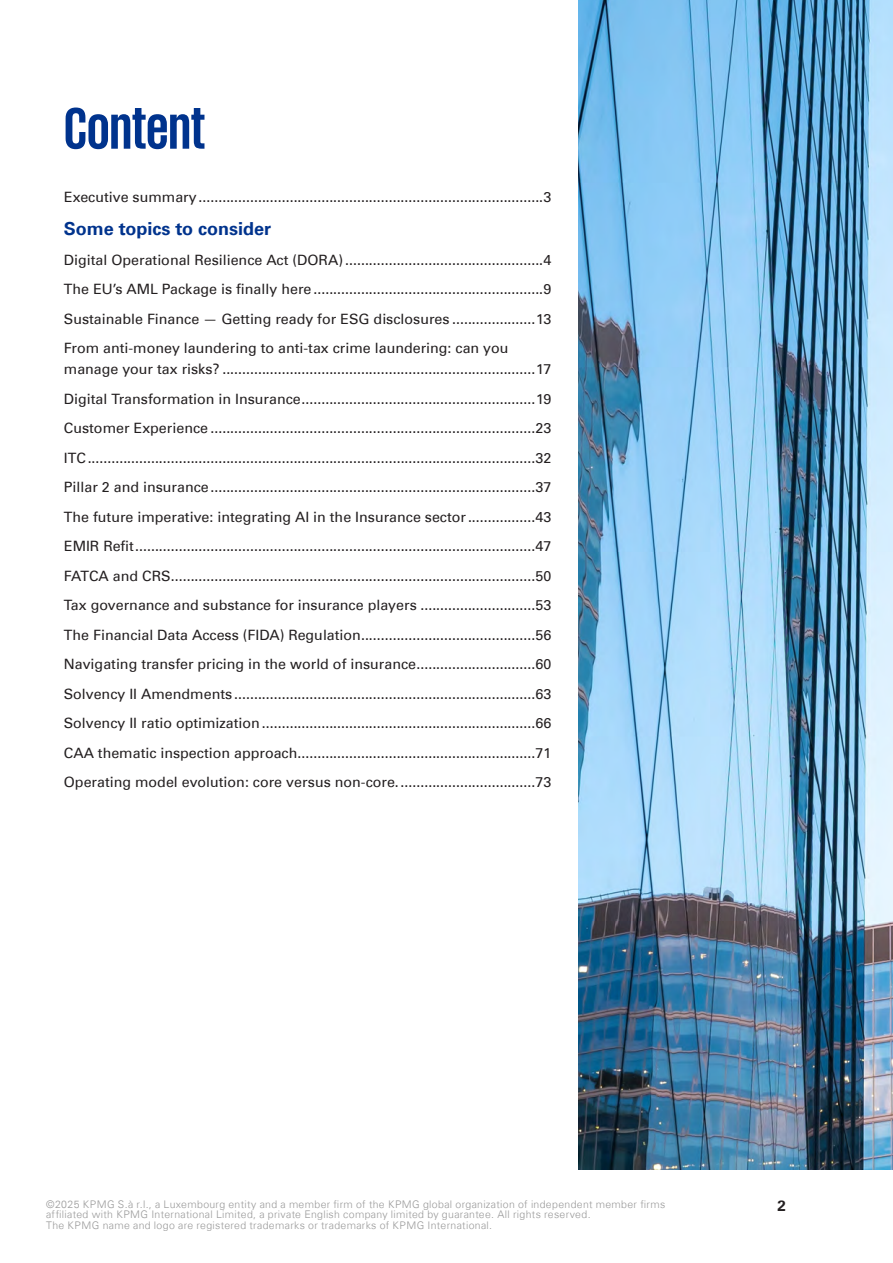
<style>
.page{position:relative;width:893px;height:1263px;background:#fff}
.page>*{position:absolute;margin:0;border:0;box-sizing:border-box;transform-origin:0 0}
.Kapitel_Headline_blau___KPMG_Bold_40pt{font:700 60px "KPMG";letter-spacing:-.005em;color:#00338d}
.t1{font:700 18px "Universfor KPMG";color:#00338d}
.t2{font:700 15px "Universfor KPMG";color:#231f20}
.t3{font:14.25px/21px "Universfor KPMG";color:#231f20}
.t4{font:300 10.5px/10.5px "Universfor KPMG";letter-spacing:.03em;color:#989898}
</style>
<div class="page">
<img style="left:578px;top:0;width:315px;height:1169px">
<p class="Kapitel_Headline_blau___KPMG_Bold_40pt" style="left:64px;top:98px;width:143px">Content</p>
<p class="t3" style="left:64px;top:186px;width:489px">Executive summary.......................................................................................3</p>
<p class="t1" style="left:64px;top:218px;width:209px">Some topics to consider</p>
<p class="t3" style="left:64px;top:249px;width:489px">Digital Operational Resilience Act (DORA)..................................................4</p>
<p class="t3" style="left:64px;top:279px;width:489px">The EU’s AML Package is finally here ..........................................................9</p>
<p class="t3" style="left:64px;top:308px;width:489px">Sustainable Finance — Getting ready for ESG disclosures .....................13</p>
<p class="t3" style="left:64px;top:338px;width:489px">From anti-money laundering to anti-tax crime laundering: can you manage your tax risks? ...............................................................................17</p>
<p class="t3" style="left:64px;top:388px;width:489px">Digital Transformation in Insurance...........................................................19</p>
<p class="t3" style="left:64px;top:418px;width:489px">Customer Experience ..................................................................................23</p>
<p class="t3" style="left:64px;top:447px;width:489px">ITC.................................................................................................................32</p>
<p class="t3" style="left:64px;top:477px;width:489px">Pillar 2 and insurance..................................................................................37</p>
<p class="t3" style="left:64px;top:506px;width:489px">The future imperative: integrating AI in the Insurance sector.................43</p>
<p class="t3" style="left:64px;top:536px;width:489px">EMIR Refit.....................................................................................................47</p>
<p class="t3" style="left:64px;top:565px;width:489px">FATCA and CRS............................................................................................50</p>
<p class="t3" style="left:64px;top:595px;width:489px">Tax governance and substance for insurance players .............................53</p>
<p class="t3" style="left:64px;top:624px;width:489px">The Financial Data Access (FIDA) Regulation............................................56</p>
<p class="t3" style="left:64px;top:654px;width:489px">Navigating transfer pricing in the world of insurance..............................60</p>
<p class="t3" style="left:64px;top:683px;width:489px">Solvency II Amendments ............................................................................63</p>
<p class="t3" style="left:64px;top:713px;width:489px">Solvency II ratio optimization.....................................................................66</p>
<p class="t3" style="left:64px;top:742px;width:489px">CAA thematic inspection approach............................................................71</p>
<p class="t3" style="left:64px;top:772px;width:489px">Operating model evolution: core versus non-core...................................73</p>
<p class="t4" style="left:46px;top:1199px;width:621px">©2025 KPMG S.à r.l., a Luxembourg entity and a member firm of the KPMG global organization of independent member firms affiliated with KPMG International Limited, a private English company limited by guarantee. All rights reserved.<br>The KPMG name and logo are registered trademarks or trademarks of KPMG International.</p>
<p class="t2" style="left:777px;top:1197px;width:10px">2</p>
</div>
